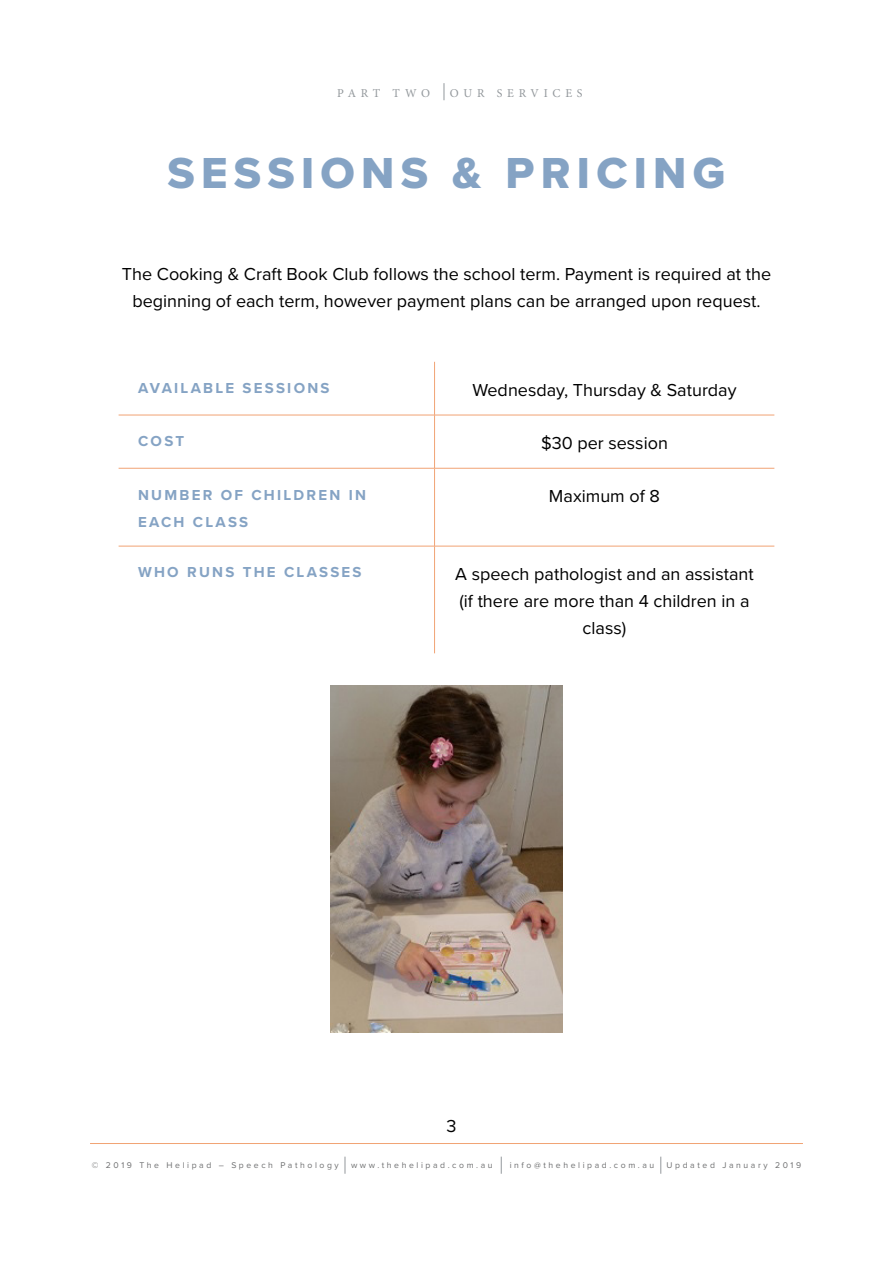
<style>
.page{position:relative;width:893px;height:1263px;background:#fff}
.page>*{position:absolute;margin:0;border:0;box-sizing:border-box;transform-origin:0 0}
.t1{font:45px "Proxima Nova Extrabld";letter-spacing:.14em;color:#85a3c4}
.t2{font:18px/27px "Proxima Nova";color:#000;text-align:center}
.t3{font:700 15px/27px "Proxima Nova";letter-spacing:.15em;color:#85a3c4}
.t4{font:12px "Minion Pro";letter-spacing:.395em;color:#93989c}
.t5{font:8.7px "Proxima Nova";letter-spacing:.3em;color:#6e6f70}
</style>
<div class="page">
<svg style="left:345px;top:1157px;width:1px;height:17px"></svg>
<svg style="left:501px;top:1157px;width:1px;height:17px"></svg>
<svg style="left:660px;top:1157px;width:1px;height:17px"></svg>
<svg style="left:444px;top:83px;width:1px;height:17px"></svg>
<hr style="left:90px;top:1143px;width:713px;height:1px;background:#f1a374">
<hr style="left:434px;top:362px;width:1px;height:53px;background:#f1a374">
<hr style="left:119px;top:415px;width:316px;height:1px;background:#f1a374">
<hr style="left:435px;top:415px;width:339px;height:1px;background:#f1a374">
<hr style="left:434px;top:415px;width:1px;height:53px;background:#f1a374">
<hr style="left:119px;top:468px;width:316px;height:1px;background:#f1a374">
<hr style="left:435px;top:468px;width:339px;height:1px;background:#f1a374">
<hr style="left:434px;top:468px;width:1px;height:78px;background:#f1a374">
<hr style="left:119px;top:546px;width:316px;height:1px;background:#f1a374">
<hr style="left:435px;top:546px;width:339px;height:1px;background:#f1a374">
<hr style="left:434px;top:546px;width:1px;height:107px;background:#f1a374">
<img style="left:330px;top:685px;width:233px;height:347px">
<p class="t4" style="left:337px;top:85px;width:94px">PART TWO</p>
<p class="t4" style="left:450px;top:85px;width:134px">OUR SERVICES</p>
<h1 class="t1" style="left:168px;top:140px;width:559px">SESSIONS &amp; PRICING</h1>
<p class="t2" style="left:122px;top:260px;width:651px">The Cooking &amp; Craft Book Club follows the school term. Payment is required at the beginning of each term, however payment plans can be arranged upon request.</p>
<p class="t3" style="left:138px;top:374px;width:193px">AVAILABLE SESSIONS</p>
<p class="t2" style="left:472px;top:375px;width:266px">Wednesday, Thursday &amp; Saturday</p>
<p class="t3" style="left:138px;top:427px;width:48px">COST</p>
<p class="t2" style="left:541px;top:428px;width:128px">$30 per session</p>
<p class="t3" style="left:138px;top:481px;width:229px">NUMBER OF CHILDREN IN<br>EACH CLASS</p>
<p class="t2" style="left:549px;top:482px;width:112px">Maximum of 8</p>
<p class="t3" style="left:138px;top:559px;width:225px">WHO RUNS THE CLASSES</p>
<p class="t2" style="left:455px;top:559px;width:300px">A speech pathologist and an assistant (if there are more than 4 children in a class)</p>
<p class="t2" style="left:446px;top:1111px;width:12px">3</p>
<p class="t5" style="left:92px;top:1158px;width:249px">© 2019 The Helipad – Speech Pathology</p>
<p class="t5" style="left:351px;top:1158px;width:143px">www.thehelipad.com.au</p>
<p class="t5" style="left:510px;top:1158px;width:146px">info@thehelipad.com.au</p>
<p class="t5" style="left:667px;top:1158px;width:136px">Updated January 2019</p>
</div>
